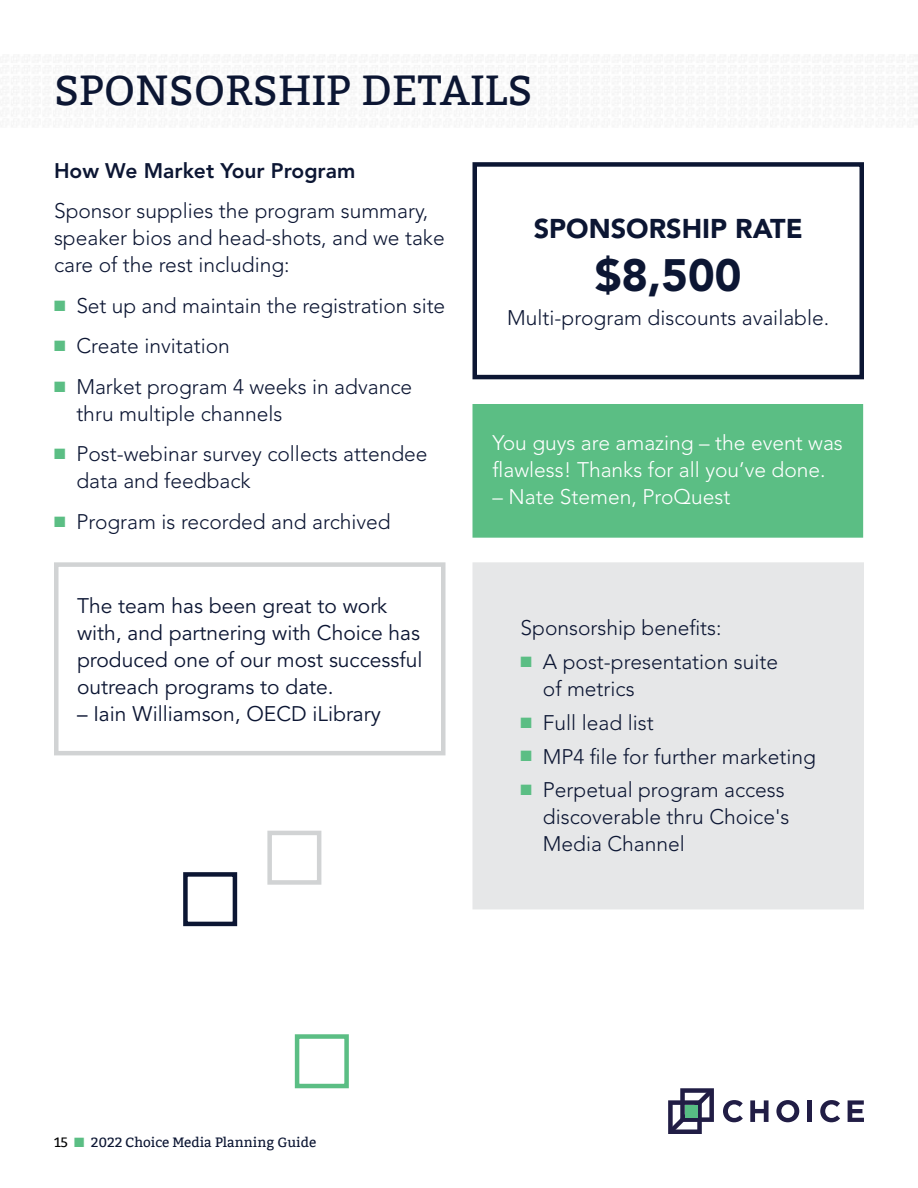
<style>
.page{position:relative;width:918px;height:1188px;background:#fff}
.page>*{position:absolute;margin:0;border:0;box-sizing:border-box;transform-origin:0 0}
.t1{font:900 45px "Avenir";color:#0c1633}
.t2{font:42px "Bitter";color:#0c1633}
.t3{font:900 27px "Avenir";color:#0c1633}
.t4{font:300 21px/27px "Avenir";color:#0c1633}
.t5{font:21px/27px "Avenir";color:#0c1633}
.t6{font:300 21px/27px "Avenir";color:#fff}
.t7{font:800 21px "Avenir";color:#0c1633}
.t8{font:13.5px "Bitter";color:#0c1633}
.s1{color:#5bbe84}
.s2{color:#000}
</style>
<div class="page">
<svg style="left:723px;top:1100px;width:20px;height:22px"></svg>
<svg style="left:750px;top:1100px;width:19px;height:22px"></svg>
<svg style="left:776px;top:1100px;width:23px;height:22px"></svg>
<div style="left:807px;top:1100px;width:5px;height:22px;background:#211d45"></div>
<svg style="left:820px;top:1100px;width:20px;height:22px"></svg>
<svg style="left:848px;top:1100px;width:16px;height:22px"></svg>
<svg style="left:668px;top:1088px;width:46px;height:46px"></svg>
<div style="left:685px;top:1105px;width:12px;height:13px;background:#57bd84"></div>
<div style="left:295px;top:1034px;width:54px;height:54px;background:#fff;border:4px solid #5bbe84"></div>
<div style="left:183px;top:872px;width:54px;height:54px;background:#fff;border:4px solid #0c1633"></div>
<div style="left:473px;top:404px;width:390px;height:134px;background:#5bbe84"></div>
<div style="left:54px;top:562px;width:392px;height:193px;background:#fff;border:4px solid #d1d3d4"></div>
<div style="left:472px;top:562px;width:392px;height:347px;background:#e6e7e8"></div>
<div style="left:472px;top:162px;width:392px;height:217px;border:4px solid #0c1633"></div>
<div style="left:267px;top:831px;width:54px;height:54px;background:#fff;border:4px solid #d1d3d4"></div>
<h2 class="t2" style="left:54px;top:66px;width:480px">SPONSORSHIP DETAILS</h2>
<p class="t7" style="left:54px;top:158px;width:303px">How We Market Your Program</p>
<p class="t4" style="left:54px;top:198px;width:392px">Sponsor supplies the program summary, speaker bios and head-shots, and we take care of the rest including:</p>
<p class="t4" style="left:54px;top:292px;width:393px"><span class="s1">■</span> Set up and maintain the registration site</p>
<p class="t4" style="left:54px;top:333px;width:177px"><span class="s1">■</span> Create invitation</p>
<p class="t4" style="left:76px;top:373px;width:337px;text-indent:-22px"><span class="s1">■</span> Market program 4 weeks in advance thru multiple channels</p>
<p class="t4" style="left:76px;top:441px;width:353px;text-indent:-22px"><span class="s1">■</span> Post-webinar survey collects attendee data and feedback</p>
<p class="t4" style="left:54px;top:508px;width:338px"><span class="s1">■</span> Program is recorded and archived</p>
<p class="t5" style="left:77px;top:592px;width:347px">The team has been great to work with, and partnering with Choice has produced one of our most successful outreach programs to date.</p>
<p class="t5" style="left:77px;top:700px;width:305px">– Iain Williamson, OECD iLibrary</p>
<p class="t3" style="left:534px;top:212px;width:270px">SPONSORSHIP RATE</p>
<h1 class="t1" style="left:595px;top:248px;width:148px">$8,500</h1>
<p class="t4" style="left:507px;top:304px;width:324px">Multi-program discounts available.</p>
<p class="t6" style="left:493px;top:429px;width:352px">You guys are amazing – the event was flawless! Thanks for all you’ve done.</p>
<p class="t6" style="left:493px;top:483px;width:239px">– Nate Stemen, ProQuest</p>
<p class="t4" style="left:521px;top:615px;width:203px">Sponsorship benefits:</p>
<p class="t4" style="left:543px;top:648px;width:237px;text-indent:-22px"><span class="s1">■</span> A post-presentation suite of metrics</p>
<p class="t4" style="left:521px;top:709px;width:135px"><span class="s1">■</span> Full lead list</p>
<p class="t4" style="left:521px;top:743px;width:297px"><span class="s1">■</span> MP4 file for further marketing</p>
<p class="t4" style="left:543px;top:777px;width:248px;text-indent:-22px"><span class="s1">■</span> Perpetual program access discoverable thru Choice's<br>Media Channel</p>
<p class="t8" style="left:54px;top:1134px;width:264px"><span class="s2">15</span> <span class="s1">■</span> 2022 Choice Media Planning Guide</p>
</div>
